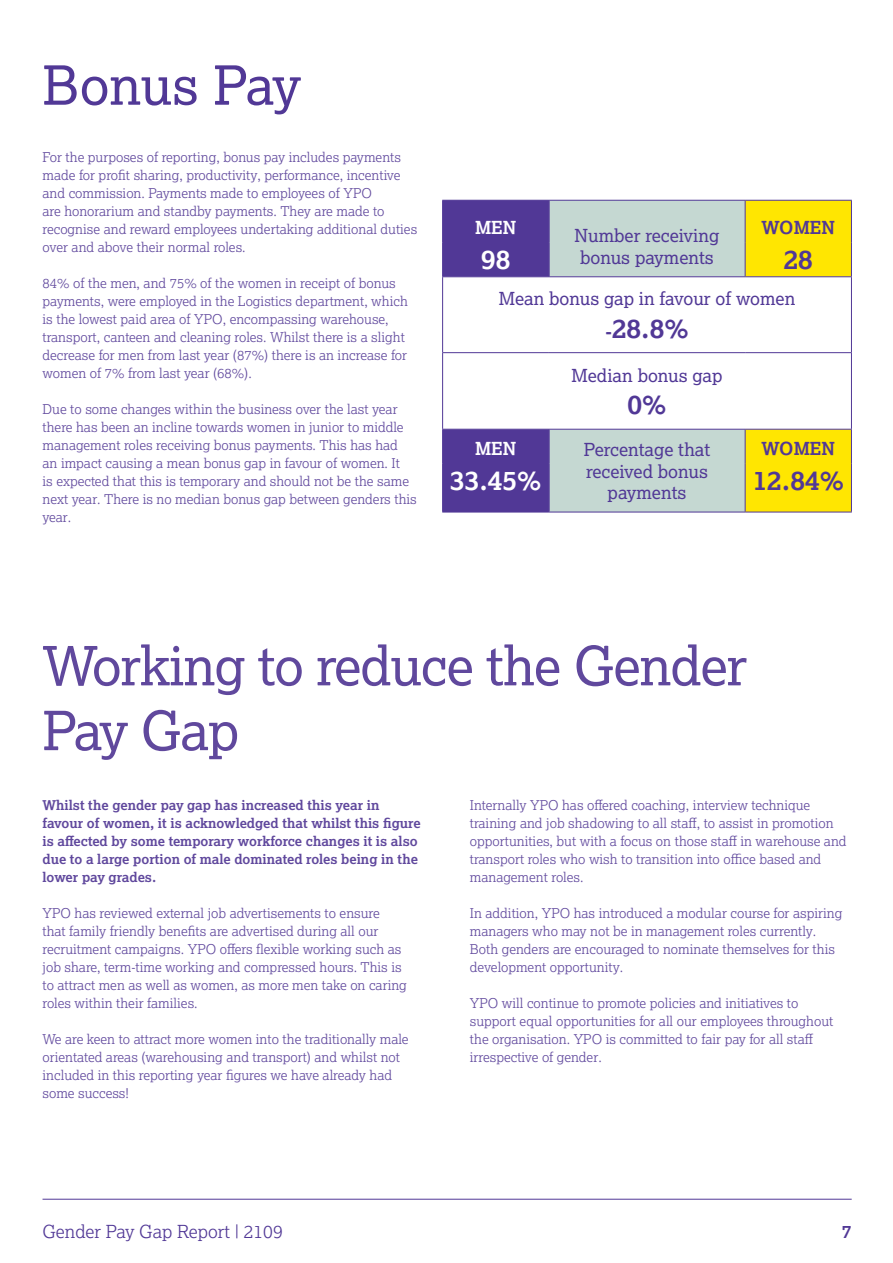
<style>
.page{position:relative;width:893px;height:1263px;background:#fff}
.page>*{position:absolute;margin:0;border:0;box-sizing:border-box;transform-origin:0 0}
.t1{font:54px/64.8px "Lexia";letter-spacing:-.02em;color:#60489d}
.t2{font:54px "Lexia";letter-spacing:-.01em;color:#513896}
.t3{font:700 27px "Lexia";color:#513896}
.t4{font:700 27px "Lexia";color:#fff}
.t5{font:18px/21.6px "Lexia";color:#513896;text-align:center}
.t6{font:300 18px "Lexia";color:#513896}
.t7{font:700 18px "Lexia";color:#513896}
.t8{font:700 18px "Lexia";color:#fff}
.t9{font:300 13.5px/18px "Lexia";color:#60489d}
.t10{font:700 13.5px/18px "Lexia";color:#60489d}
.s1{font-size:18px}
</style>
<div class="page">
<hr style="left:43px;top:1199px;width:809px;height:1px;background:#513896">
<div style="left:443px;top:201px;width:105px;height:311px;background:#513896"></div>
<div style="left:550px;top:201px;width:195px;height:311px;background:#c5d8d2"></div>
<div style="left:746px;top:201px;width:105px;height:311px;background:#ffe601"></div>
<svg style="left:443px;top:277px;width:408px;height:152px"></svg>
<hr style="left:549px;top:512px;width:196px;height:1px;background:#513896">
<hr style="left:442px;top:512px;width:107px;height:1px;background:#513896">
<hr style="left:745px;top:512px;width:107px;height:1px;background:#513896">
<hr style="left:442px;top:200px;width:107px;height:1px;background:#513896">
<hr style="left:442px;top:201px;width:1px;height:42px;background:#513896">
<hr style="left:549px;top:200px;width:196px;height:1px;background:#513896">
<hr style="left:548px;top:201px;width:2px;height:42px;background:#513896">
<hr style="left:745px;top:200px;width:107px;height:1px;background:#513896">
<hr style="left:745px;top:201px;width:1px;height:42px;background:#513896">
<hr style="left:851px;top:201px;width:1px;height:42px;background:#513896">
<hr style="left:442px;top:243px;width:1px;height:33px;background:#513896">
<hr style="left:548px;top:243px;width:2px;height:33px;background:#513896">
<hr style="left:745px;top:243px;width:1px;height:33px;background:#513896">
<hr style="left:851px;top:243px;width:1px;height:33px;background:#513896">
<hr style="left:442px;top:276px;width:107px;height:1px;background:#513896">
<hr style="left:442px;top:277px;width:1px;height:75px;background:#513896">
<hr style="left:549px;top:276px;width:196px;height:1px;background:#513896">
<hr style="left:745px;top:276px;width:107px;height:1px;background:#513896">
<hr style="left:851px;top:277px;width:1px;height:75px;background:#513896">
<hr style="left:442px;top:352px;width:107px;height:1px;background:#513896">
<hr style="left:442px;top:353px;width:1px;height:76px;background:#513896">
<hr style="left:549px;top:352px;width:196px;height:1px;background:#513896">
<hr style="left:745px;top:352px;width:107px;height:1px;background:#513896">
<hr style="left:851px;top:353px;width:1px;height:76px;background:#513896">
<hr style="left:442px;top:429px;width:107px;height:1px;background:#513896">
<hr style="left:442px;top:430px;width:1px;height:33px;background:#513896">
<hr style="left:549px;top:429px;width:196px;height:1px;background:#513896">
<hr style="left:548px;top:430px;width:2px;height:33px;background:#513896">
<hr style="left:745px;top:429px;width:107px;height:1px;background:#513896">
<hr style="left:745px;top:430px;width:1px;height:33px;background:#513896">
<hr style="left:851px;top:430px;width:1px;height:33px;background:#513896">
<hr style="left:442px;top:463px;width:1px;height:49px;background:#513896">
<hr style="left:548px;top:463px;width:2px;height:49px;background:#513896">
<hr style="left:745px;top:463px;width:1px;height:49px;background:#513896">
<hr style="left:851px;top:463px;width:1px;height:49px;background:#513896">
<h1 class="t2" style="left:43px;top:51px;width:260px">Bonus Pay</h1>
<p class="t9" style="left:43px;top:148px;width:376px">For the purposes of reporting, bonus pay includes payments made for profit sharing, productivity, performance, incentive and commission. Payments made to employees of YPO<br>are honorarium and standby payments. They are made to recognise and reward employees undertaking additional duties over and above their normal roles.</p>
<p class="t9" style="left:43px;top:274px;width:367px">84% of the men, and 75% of the women in receipt of bonus payments, were employed in the Logistics department, which is the lowest paid area of YPO, encompassing warehouse, transport, canteen and cleaning roles. Whilst there is a slight decrease for men from last year (87%) there is an increase for women of 7% from last year (68%).</p>
<p class="t9" style="left:43px;top:400px;width:376px">Due to some changes within the business over the last year there has been an incline towards women in junior to middle management roles receiving bonus payments. This has had<br>an impact causing a mean bonus gap in favour of women. It<br>is expected that this is temporary and should not be the same next year. There is no median bonus gap between genders this year.</p>
<h3 class="t7" style="left:761px;top:216px;width:75px">WOMEN</h3>
<h3 class="t8" style="left:475px;top:216px;width:43px">MEN</h3>
<h3 class="t5" style="left:575px;top:225px;width:146px">Number receiving bonus payments</h3>
<h2 class="t4" style="left:481px;top:242px;width:31px">98</h2>
<h2 class="t3" style="left:784px;top:242px;width:31px">28</h2>
<h3 class="t5" style="left:499px;top:288px;width:298px">Mean bonus gap in favour of women</h3>
<h2 class="t3" style="left:605px;top:311px;width:85px"><span class="s1">-</span>28.8%</h2>
<h3 class="t5" style="left:571px;top:364px;width:152px">Median bonus gap</h3>
<h2 class="t3" style="left:628px;top:387px;width:40px">0%</h2>
<h3 class="t8" style="left:475px;top:437px;width:43px">MEN</h3>
<h3 class="t5" style="left:584px;top:438px;width:128px">Percentage that received bonus payments</h3>
<h3 class="t7" style="left:761px;top:437px;width:75px">WOMEN</h3>
<h2 class="t4" style="left:450px;top:463px;width:93px">33.45%</h2>
<h2 class="t3" style="left:753px;top:463px;width:93px">12.84%</h2>
<h1 class="t1" style="left:43px;top:632px;width:706px">Working to reduce the Gender<br>Pay Gap</h1>
<p class="t10" style="left:43px;top:796px;width:380px">Whilst the gender pay gap has increased this year in favour of women, it is acknowledged that whilst this figure is affected by some temporary workforce changes it is also due to a large portion of male dominated roles being in the lower pay grades.</p>
<p class="t9" style="left:43px;top:904px;width:366px">YPO has reviewed external job advertisements to ensure<br>that family friendly benefits are advertised during all our recruitment campaigns. YPO offers flexible working such as job share, term-time working and compressed hours. This is to attract men as well as women, as more men take on caring roles within their families.</p>
<p class="t9" style="left:43px;top:1030px;width:368px">We are keen to attract more women into the traditionally male orientated areas (warehousing and transport) and whilst not included in this reporting year figures we have already had some success!</p>
<p class="t9" style="left:470px;top:796px;width:378px">Internally YPO has offered coaching, interview technique training and job shadowing to all staff, to assist in promotion opportunities, but with a focus on those staff in warehouse and transport roles who wish to transition into office based and management roles.</p>
<p class="t9" style="left:470px;top:904px;width:374px">In addition, YPO has introduced a modular course for aspiring managers who may not be in management roles currently.<br>Both genders are encouraged to nominate themselves for this development opportunity.</p>
<p class="t9" style="left:470px;top:994px;width:365px">YPO will continue to promote policies and initiatives to support equal opportunities for all our employees throughout the organisation. YPO is committed to fair pay for all staff irrespective of gender.</p>
<h3 class="t6" style="left:43px;top:1220px;width:242px">Gender Pay Gap Report | 2109</h3>
<h3 class="t7" style="left:842px;top:1220px;width:11px">7</h3>
</div>
